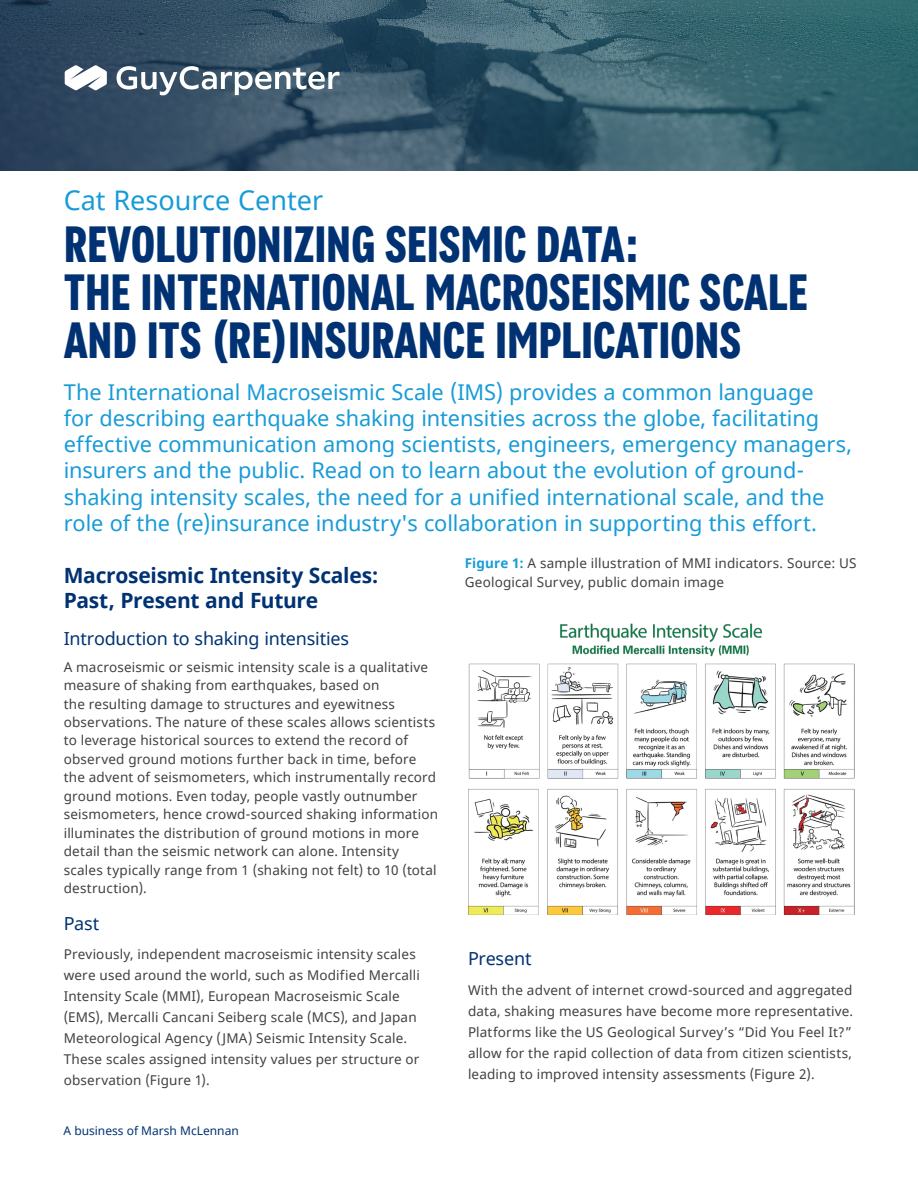
<style>
.page{position:relative;width:918px;height:1188px;background:#fff}
.page>*{position:absolute;margin:0;border:0;box-sizing:border-box;transform-origin:0 0}
.t1{font:700 46.5px/48px "MMC Display Condensed";letter-spacing:-.005em;color:#003273}
.t2{font:27px "Noto Sans";color:#179bd7}
.t3{font:21.75px/26.2px "Noto Sans";letter-spacing:-.005em;color:#179bd7}
.t4{font:700 21px/25.5px "Noto Sans";letter-spacing:-.015em;color:#003273}
.t5{font:18px "Noto Sans";letter-spacing:-.01em;color:#003273}
.t6{font:13.5px/18.5px "Noto Sans";letter-spacing:.015em;color:#414042}
.t7{font:12px "Noto Sans";color:#003273}
.s1{font-weight:700;color:#179bd7}
</style>
<div class="page">
<svg style="left:0;top:0;width:918px;height:170px"></svg>
<svg style="left:117px;top:66px;width:222px;height:29px"></svg>
<svg style="left:65px;top:65px;width:42px;height:25px"></svg>
<img style="left:468px;top:623px;width:386px;height:291px">
<h2 class="t2" style="left:64px;top:182px;width:261px">Cat Resource Center</h2>
<h1 class="t1" style="left:64px;top:221px;width:746px">REVOLUTIONIZING SEISMIC DATA:<br>THE INTERNATIONAL MACROSEISMIC SCALE<br>AND ITS (RE)INSURANCE IMPLICATIONS</h1>
<p class="t3" style="left:64px;top:380px;width:790px">The International Macroseismic Scale (IMS) provides a common language<br>for describing earthquake shaking intensities across the globe, facilitating effective communication among scientists, engineers, emergency managers, insurers and the public. Read on to learn about the evolution of ground&shy;shaking intensity scales, the need for a unified international scale, and the role of the (re)insurance industry's collaboration in supporting this effort.</p>
<p class="t6" style="left:465px;top:555px;width:393px"><span class="s1">Figure 1:</span> A sample illustration of MMI indicators. Source: US<br>Geological Survey, public domain image</p>
<h3 class="t4" style="left:64px;top:563px;width:316px">Macroseismic Intensity Scales:<br>Past, Present and Future</h3>
<h3 class="t5" style="left:64px;top:626px;width:287px">Introduction to shaking intensities</h3>
<p class="t6" style="left:64px;top:658px;width:376px">A macroseismic or seismic intensity scale is a qualitative measure of shaking from earthquakes, based on<br>the resulting damage to structures and eyewitness observations. The nature of these scales allows scientists to leverage historical sources to extend the record of observed ground motions further back in time, before the advent of seismometers, which instrumentally record ground motions. Even today, people vastly outnumber seismometers, hence crowd-sourced shaking information illuminates the distribution of ground motions in more detail than the seismic network can alone. Intensity scales typically range from 1 (shaking not felt) to 10 (total destruction).</p>
<h3 class="t5" style="left:64px;top:911px;width:37px">Past</h3>
<p class="t6" style="left:64px;top:944px;width:358px;line-height:21px">Previously, independent macroseismic intensity scales were used around the world, such as Modified Mercalli Intensity Scale (MMI), European Macroseismic Scale (EMS), Mercalli Cancani Seiberg scale (MCS), and Japan Meteorological Agency (JMA) Seismic Intensity Scale.<br>These scales assigned intensity values per structure or observation (Figure 1).</p>
<h3 class="t5" style="left:468px;top:946px;width:65px">Present</h3>
<p class="t6" style="left:468px;top:980px;width:387px;line-height:21px;text-align:justify">With the advent of internet crowd-sourced and aggregated data, shaking measures have become more representative.<br>Platforms like the US Geological Survey’s “Did You Feel It?” allow for the rapid collection of data from citizen scientists, leading to improved intensity assessments (Figure 2).</p>
<p class="t7" style="left:64px;top:1122px;width:177px">A business of Marsh McLennan</p>
</div>
